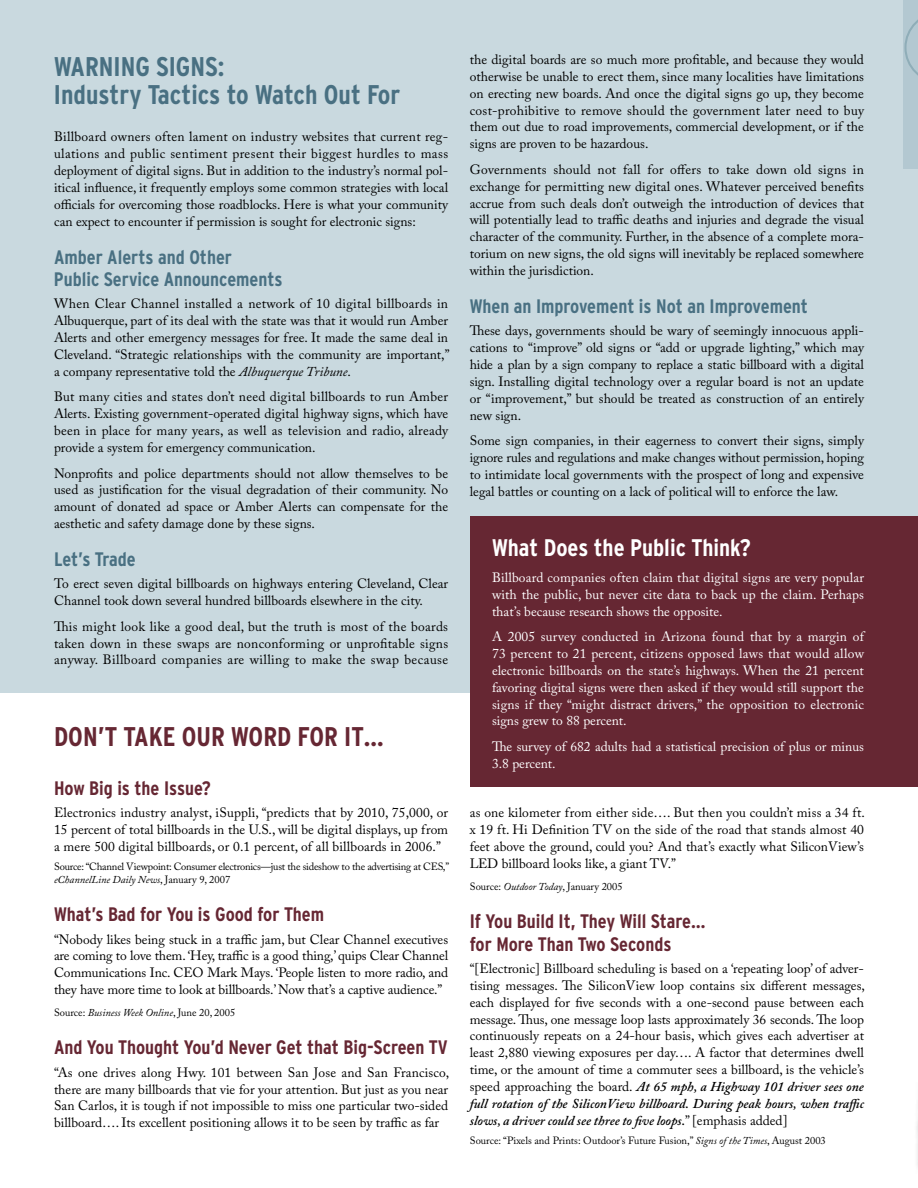
<style>
.page{position:relative;width:918px;height:1188px;background:#fff}
.page>*{position:absolute;margin:0;border:0;box-sizing:border-box;transform-origin:0 0}
.t1{font:700 condensed 27px/28.5px "Interstate";color:#497082}
.t2{font:700 condensed 27px "Interstate";color:#662733}
.t3{font:700 condensed 24px "Interstate";color:#fff}
.t4{font:700 condensed 19.5px/22.5px "Interstate";color:#662733}
.t5{font:700 condensed 19.5px/22.5px "Interstate";color:#497082}
.t6{font:13.5px/16.8px "Adobe Caslon Pro";color:#000;text-align:justify}
.t7{font:13.5px/16.8px "Adobe Caslon Pro";color:#fff;text-align:justify}
.t8{font:10.5px/13.5px "Adobe Caslon Pro";letter-spacing:-.01em;color:#000}
.s1{font-style:italic}
.s2{font-weight:600;font-style:italic}
</style>
<div class="page">
<div style="left:0;top:0;width:918px;height:693px;background:#c9d9df"></div>
<svg style="left:904px;top:12px;width:14px;height:72px"></svg>
<div style="left:470px;top:516px;width:448px;height:271px;background:#662733"></div>
<h1 class="t1" style="left:54px;top:52px;width:348px">Warning Signs:<br>Industry Tactics to Watch Out For</h1>
<p class="t6" style="left:54px;top:128px;width:396px">Billboard owners often lament on industry websites that current reg&shy;ulations and public sentiment present their biggest hurdles to mass deployment of digital signs. But in addition to the industry’s normal po-l&shy;itical influence, it frequently employs some common strategies with local officials for overcoming those roadblocks. Here is what your community can expect to encounter if permission is sought for electronic signs:</p>
<h3 class="t5" style="left:54px;top:245px;width:230px">Amber Alerts and Other<br>Public Service Announcements</h3>
<p class="t6" style="left:54px;top:295px;width:397px">When Clear Channel installed a network of 10 digital billboards in Albuquerque, part of its deal with the state was that it would run Amber Alerts and other emergency messages for free. It made the same deal in Cleveland. “Strategic relationships with the community are important,” a company representative told the <span class="s1">Albuquerque Tribune</span>.</p>
<p class="t6" style="left:54px;top:388px;width:396px">But many cities and states don’t need digital billboards to run Amber Alerts. Existing government-operated digital highway signs, which have been in place for many years, as well as television and radio, already provide a system for emergency communication.</p>
<p class="t6" style="left:54px;top:464px;width:396px">Nonprofits and police departments should not allow themselves to be used as justification for the visual degradation of their community. No amount of donated ad space or Amber Alerts can compensate for the aesthetic and safety damage done by these signs.</p>
<h3 class="t5" style="left:54px;top:548px;width:83px">Let’s Trade</h3>
<p class="t6" style="left:54px;top:575px;width:396px">To erect seven digital billboards on highways entering Cleveland, Clear<br>Channel took down several hundred billboards elsewhere in the city.</p>
<p class="t6" style="left:54px;top:618px;width:396px">This might look like a good deal, but the truth is most of the boards taken down in these swaps are nonconforming or unprofitable signs anyway. Billboard companies are willing to make the swap because</p>
<h1 class="t2" style="left:54px;top:721px;width:331px">Don’t take our word for it…</h1>
<h3 class="t4" style="left:54px;top:777px;width:158px">How Big is the Issue?</h3>
<p class="t6" style="left:54px;top:804px;width:396px">Electronics industry analyst, iSuppli, “predicts that by 2010, 75,000, or 15 percent of total billboards in the U.S., will be digital displays, up from a mere 500 digital billboards, or 0.1 percent, of all billboards in 2006.”</p>
<p class="t8" style="left:54px;top:860px;width:397px">Source: “Channel Viewpoint: Consumer electronics—just the sideshow to the advertising at CES,” <span class="s1">eChannelLine Daily News</span>, January 9, 2007</p>
<h3 class="t4" style="left:54px;top:903px;width:272px">What’s Bad for You is Good for Them</h3>
<p class="t6" style="left:54px;top:931px;width:396px">“Nobody likes being stuck in a traffic jam, but Clear Channel executives are coming to love them. ‘Hey, traffic is a good thing,’ quips Clear Channel Communications Inc. CEO Mark Mays. ‘People listen to more radio, and they have more time to look at billboards.’ Now that’s a captive audience.”</p>
<p class="t8" style="left:54px;top:1006px;width:183px">Source: <span class="s1">Business Week Online</span>, June 20, 2005</p>
<h3 class="t4" style="left:54px;top:1036px;width:395px">And You Thought You’d Never Get that Big-Screen TV</h3>
<p class="t6" style="left:54px;top:1064px;width:397px">“As one drives along Hwy. 101 between San Jose and San Francisco, there are many billboards that vie for your attention. But just as you near San Carlos, it is tough if not impossible to miss one particular two-sided billboard…. Its excellent positioning allows it to be seen by traffic as far</p>
<p class="t6" style="left:470px;top:51px;width:396px">the digital boards are so much more profitable, and because they would otherwise be unable to erect them, since many localities have limitations on erecting new boards. And once the digital signs go up, they become cost-prohibitive to remove should the government later need to buy them out due to road improvements, commercial development, or if the signs are proven to be hazardous.</p>
<p class="t6" style="left:470px;top:161px;width:396px">Governments should not fall for offers to take down old signs in exchange for permitting new digital ones. Whatever perceived benefits accrue from such deals don’t outweigh the introduction of devices that will potentially lead to traffic deaths and injuries and degrade the visual character of the community. Further, in the absence of a complete mora&shy;torium on new signs, the old signs will inevitably be replaced somewhere within the jurisdiction.</p>
<h3 class="t5" style="left:470px;top:295px;width:340px">When an Improvement is Not an Improvement</h3>
<p class="t6" style="left:470px;top:322px;width:396px">These days, governments should be wary of seemingly innocuous appli&shy;cations to “improve” old signs or “add or upgrade lighting,” which may hide a plan by a sign company to replace a static billboard with a digital sign. Installing digital technology over a regular board is not an update or “improvement,” but should be treated as construction of an entirely new sign.</p>
<p class="t6" style="left:470px;top:432px;width:396px">Some sign companies, in their eagerness to convert their signs, simply ignore rules and regulations and make changes without permission, hoping to intimidate local governments with the prospect of long and expensive legal battles or counting on a lack of political will to enforce the law.</p>
<h2 class="t3" style="left:492px;top:534px;width:260px">What Does the Public Think?</h2>
<p class="t7" style="left:492px;top:569px;width:374px">Billboard companies often claim that digital signs are very popular with the public, but never cite data to back up the claim. Perhaps that’s because research shows the opposite.</p>
<p class="t7" style="left:492px;top:628px;width:374px">A 2005 survey conducted in Arizona found that by a margin of 73 percent to 21 percent, citizens opposed laws that would allow electronic billboards on the state’s highways. When the 21 percent favoring digital signs were then asked if they would still support the signs if they “might distract drivers,” the opposition to electronic signs grew to 88 percent.</p>
<p class="t7" style="left:492px;top:738px;width:374px">The survey of 682 adults had a statistical precision of plus or minus<br>3.8 percent.</p>
<p class="t6" style="left:470px;top:804px;width:397px">as one kilometer from either side…. But then you couldn’t miss a 34 ft. x 19 ft. Hi Definition TV on the side of the road that stands almost 40 feet above the ground, could you? And that’s exactly what SiliconView’s LED billboard looks like, a giant TV.”</p>
<p class="t8" style="left:470px;top:880px;width:154px">Source: <span class="s1">Outdoor Today</span>, January 2005</p>
<h3 class="t4" style="left:470px;top:910px;width:237px">If You Build It, They Will Stare… for More Than Two Seconds</h3>
<p class="t6" style="left:470px;top:960px;width:397px">“[Electronic] Billboard scheduling is based on a ‘repeating loop’ of adver&shy;tising messages. The SiliconView loop contains six different messages, each displayed for five seconds with a one-second pause between each message. Thus, one message loop lasts approximately 36 seconds. The loop continuously repeats on a 24-hour basis, which gives each advertiser at least 2,880 viewing exposures per day…. A factor that determines dwell time, or the amount of time a commuter sees a billboard, is the vehicle’s speed approaching the board. <span class="s2">At 65 mph, a Highway 101 driver sees one full rotation of the SiliconView billboard. During peak hours, when traffic slows, a driver could see three to five loops.</span>” [emphasis added]</p>
<p class="t8" style="left:470px;top:1133px;width:358px">Source: “Pixels and Prints: Outdoor’s Future Fusion,” <span class="s1">Signs of the Times</span>, August 2003</p>
</div>
